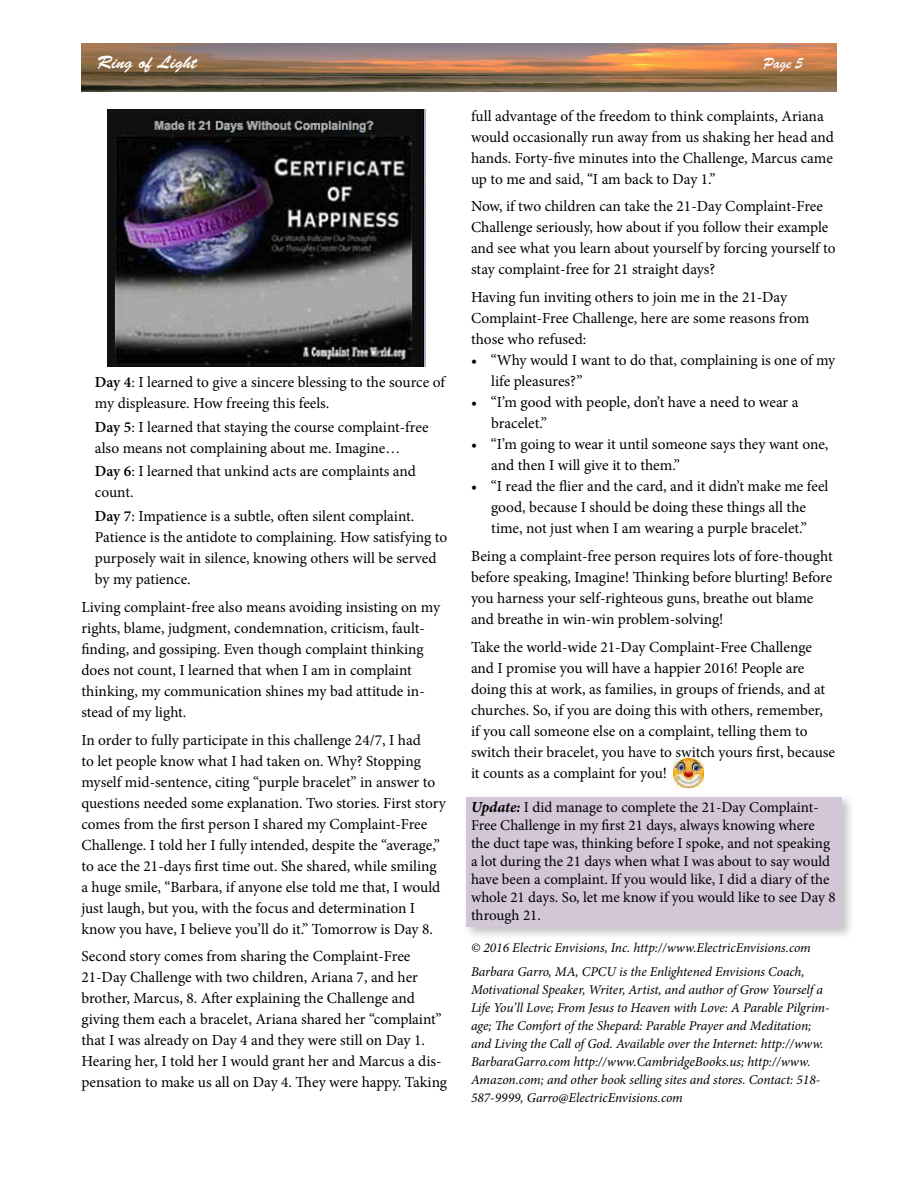
<style>
.page{position:relative;width:918px;height:1188px;background:#fff}
.page>*{position:absolute;margin:0;border:0;box-sizing:border-box;transform-origin:0 0}
.t1{font:18px "Brush Script Std";color:#fff}
.t2{font:16.5px "Brush Script";color:#fff}
.t3{font:15.3px/21px "Minion Pro";letter-spacing:-.005em;color:#000}
.t4{font:15px/18px "Minion Pro";color:#000}
.t5{font:italic 13.5px/18px "Minion Pro";letter-spacing:-.005em;color:#000}
.s1{font-weight:600}
.s2{font-weight:700;font-style:italic;font-size:15.3px}
</style>
<div class="page">
<div style="left:463px;top:794px;width:393px;height:146px;background:#adafb2;opacity:.75"></div>
<div style="left:467px;top:797px;width:375px;height:130px;background:#d3c6d6"></div>
<img style="left:81px;top:43px;width:756px;height:49px">
<img style="left:108px;top:110px;width:317px;height:256px">
<img style="left:673px;top:758px;width:30px;height:30px">
<p class="t1" style="left:97px;top:52px;width:101px">Ring of Light</p>
<p class="t2" style="left:764px;top:53px;width:41px">Page 5</p>
<p class="t3" style="left:95px;top:372px;width:352px"><span class="s1">Day 4</span>: I learned to give a sincere blessing to the source of my displeasure. How freeing this feels.</p>
<p class="t3" style="left:95px;top:416px;width:335px"><span class="s1">Day 5</span>: I learned that staying the course complaint-free also means not complaining about me. Imagine…</p>
<p class="t3" style="left:95px;top:461px;width:323px"><span class="s1">Day 6</span>: I learned that unkind acts are complaints and count.</p>
<p class="t3" style="left:95px;top:506px;width:354px"><span class="s1">Day 7</span>: Impatience is a subtle, often silent complaint.<br>Patience is the antidote to complaining. How satisfying to purposely wait in silence, knowing others will be served by my patience.</p>
<p class="t3" style="left:81px;top:597px;width:360px">Living complaint-free also means avoiding insisting on my rights, blame, judgment, condemnation, criticism, fault&shy;finding, and gossiping. Even though complaint thinking does not count, I learned that when I am in complaint thinking, my communication shines my bad attitude in&shy;stead of my light.</p>
<p class="t3" style="left:81px;top:729px;width:366px">In order to fully participate in this challenge 24/7, I had<br>to let people know what I had taken on. Why? Stopping myself mid-sentence, citing “purple bracelet” in answer to questions needed some explanation. Two stories. First story comes from the first person I shared my Complaint-Free Challenge. I told her I fully intended, despite the “average,” to ace the 21-days first time out. She shared, while smiling a huge smile, “Barbara, if anyone else told me that, I would just laugh, but you, with the focus and determination I know you have, I believe you’ll do it.” Tomorrow is Day 8.</p>
<p class="t3" style="left:81px;top:946px;width:367px">Second story comes from sharing the Complaint-Free 21-Day Challenge with two children, Ariana 7, and her brother, Marcus, 8. After explaining the Challenge and giving them each a bracelet, Ariana shared her “complaint” that I was already on Day 4 and they were still on Day 1.<br>Hearing her, I told her I would grant her and Marcus a dis&shy;pensation to make us all on Day 4. They were happy. Taking</p>
<p class="t3" style="left:471px;top:105px;width:365px">full advantage of the freedom to think complaints, Ariana would occasionally run away from us shaking her head and hands. Forty-five minutes into the Challenge, Marcus came up to me and said, “I am back to Day 1.”</p>
<p class="t3" style="left:471px;top:196px;width:366px">Now, if two children can take the 21-Day Complaint-Free Challenge seriously, how about if you follow their example and see what you learn about yourself by forcing yourself to stay complaint-free for 21 straight days?</p>
<p class="t3" style="left:471px;top:287px;width:340px">Having fun inviting others to join me in the 21-Day<br>Complaint-Free Challenge, here are some reasons from those who refused:</p>
<p class="t3" style="left:491px;top:350px;width:346px;text-indent:-20px">• “Why would I want to do that, complaining is one of my life pleasures?”</p>
<p class="t3" style="left:491px;top:392px;width:309px;text-indent:-20px">• “I’m good with people, don’t have a need to wear a bracelet.”</p>
<p class="t3" style="left:491px;top:434px;width:339px;text-indent:-20px">• “I’m going to wear it until someone says they want one, and then I will give it to them.”</p>
<p class="t3" style="left:471px;top:476px;width:359px;text-align:center">• “I read the flier and the card, and it didn’t make me feel good, because I should be doing these things all the<br>time, not just when I am wearing a purple bracelet.”</p>
<p class="t3" style="left:471px;top:546px;width:363px">Being a complaint-free person requires lots of fore-thought before speaking, Imagine! Thinking before blurting! Before you harness your self-righteous guns, breathe out blame and breathe in win-win problem-solving!</p>
<p class="t3" style="left:471px;top:636px;width:366px">Take the world-wide 21-Day Complaint-Free Challenge and I promise you will have a happier 2016! People are doing this at work, as families, in groups of friends, and at churches. So, if you are doing this with others, remember, if you call someone else on a complaint, telling them to switch their bracelet, you have to switch yours first, because it counts as a complaint for you!</p>
<p class="t4" style="left:471px;top:798px;width:366px"><span class="s2">Update:</span> I did manage to complete the 21-Day Complaint-Free Challenge in my first 21 days, always knowing where the duct tape was, thinking before I spoke, and not speaking a lot during the 21 days when what I was about to say would have been a complaint. If you would like, I did a diary of the whole 21 days. So, let me know if you would like to see Day 8 through 21.</p>
<p class="t5" style="left:471px;top:935px;width:341px;line-height:24.8px">© 2016 Electric Envisions, Inc. http://www.ElectricEnvisions.com<br>Barbara Garro, MA, CPCU is the Enlightened Envisions Coach,</p>
<p class="t5" style="left:471px;top:981px;width:360px">Motivational Speaker, Writer, Artist, and author of Grow Yourself a Life You’ll Love; From Jesus to Heaven with Love: A Parable Pilgrim&shy;age; The Comfort of the Shepard: Parable Prayer and Meditation; and Living the Call of God. Available over the Internet: http://www.<br>BarbaraGarro.com http://www.CambridgeBooks.us; http://www.<br>Amazon.com; and other book selling sites and stores. Contact: 518- 587-9999, Garro@ElectricEnvisions.com</p>
</div>
